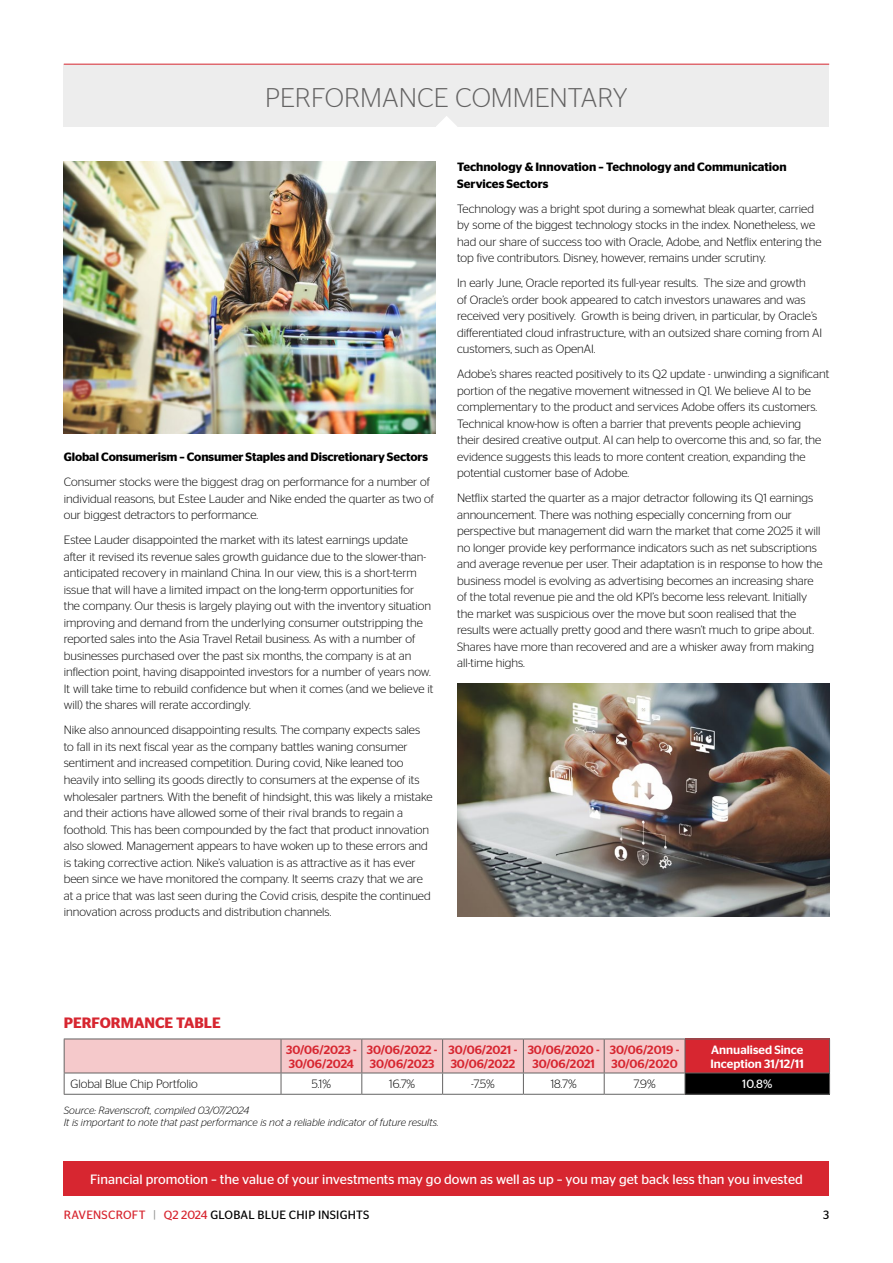
<style>
.page{position:relative;width:893px;height:1263px;background:#fff}
.page>*{position:absolute;margin:0;border:0;box-sizing:border-box;transform-origin:0 0}
.t1{font:300 27px "Stag Sans";color:#646363}
.t2{font:600 15px "Stag Sans";color:#d72630}
.t3{font:13.5px "Stag Sans";color:#fff}
.t4{font:300 12px/16.5px "Stag Sans";color:#000}
.t5{font:600 12px/16.5px "Stag Sans";letter-spacing:-.005em;color:#000}
.t6{font:500 12px/14.4px "Stag Sans";color:#d72630}
.t7{font:12px "Stag Sans";letter-spacing:.02em;color:#000}
.t8{font:500 12px/14.4px "Stag Sans";color:#fff}
.t9{font:12px "Stag Sans";color:#fff}
.t10{font:italic 300 10.5px/12px "Stag Sans";color:#000}
.s1{color:#d72630}
.s2{color:#9d9d9c}
</style>
<div class="page">
<div style="left:64px;top:1161px;width:765px;height:34px;background:#d72630"></div>
<div style="left:64px;top:65px;width:765px;height:62px;background:#ededed"></div>
<hr style="left:64px;top:64px;width:765px;height:1px;background:#d72630">
<svg style="left:436px;top:116px;width:21px;height:11px"></svg>
<div style="left:685px;top:1039px;width:145px;height:34px;background:#d72630"></div>
<div style="left:685px;top:1073px;width:145px;height:21px;background:#000"></div>
<hr style="left:64px;top:1038px;width:217px;height:1px;background:#646363">
<hr style="left:281px;top:1038px;width:81px;height:1px;background:#646363">
<hr style="left:362px;top:1038px;width:81px;height:1px;background:#646363">
<hr style="left:443px;top:1038px;width:80px;height:1px;background:#646363">
<hr style="left:523px;top:1038px;width:81px;height:1px;background:#646363">
<hr style="left:604px;top:1038px;width:81px;height:1px;background:#646363">
<hr style="left:685px;top:1038px;width:145px;height:1px;background:#646363">
<hr style="left:829px;top:1039px;width:1px;height:33px;background:#646363">
<hr style="left:685px;top:1072px;width:145px;height:1px;background:#646363">
<svg style="left:64px;top:1039px;width:622px;height:55px"></svg>
<svg style="left:829px;top:1073px;width:1px;height:21px"></svg>
<hr style="left:64px;top:1094px;width:217px;height:1px;background:#646363">
<hr style="left:281px;top:1094px;width:81px;height:1px;background:#646363">
<hr style="left:362px;top:1094px;width:81px;height:1px;background:#646363">
<hr style="left:443px;top:1094px;width:80px;height:1px;background:#646363">
<hr style="left:523px;top:1094px;width:81px;height:1px;background:#646363">
<hr style="left:604px;top:1094px;width:81px;height:1px;background:#646363">
<hr style="left:685px;top:1094px;width:145px;height:1px;background:#646363">
<img style="left:64px;top:162px;width:372px;height:272px">
<img style="left:457px;top:684px;width:372px;height:232px">
<h1 class="t1" style="left:265px;top:82px;width:364px">PERFORMANCE COMMENTARY</h1>
<p class="t5" style="left:64px;top:449px;width:366px">Global Consumerism – Consumer Staples and Discretionary Sectors</p>
<p class="t4" style="left:64px;top:474px;width:372px">Consumer stocks were the biggest drag on performance for a number of individual reasons, but Estee Lauder and Nike ended the quarter as two of our biggest detractors to performance.</p>
<p class="t4" style="left:64px;top:532px;width:371px">Estee Lauder disappointed the market with its latest earnings update after it revised its revenue sales growth guidance due to the slower-than&shy;anticipated recovery in mainland China. In our view, this is a short-term issue that will have a limited impact on the long-term opportunities for the company. Our thesis is largely playing out with the inventory situation improving and demand from the underlying consumer outstripping the reported sales into the Asia Travel Retail business. As with a number of businesses purchased over the past six months, the company is at an inflection point, having disappointed investors for a number of years now.<br>It will take time to rebuild confidence but when it comes (and we believe it will) the shares will rerate accordingly.</p>
<p class="t4" style="left:64px;top:722px;width:370px">Nike also announced disappointing results. The company expects sales to fall in its next fiscal year as the company battles waning consumer sentiment and increased competition. During covid, Nike leaned too heavily into selling its goods directly to consumers at the expense of its wholesaler partners. With the benefit of hindsight, this was likely a mistake and their actions have allowed some of their rival brands to regain a foothold. This has been compounded by the fact that product innovation also slowed. Management appears to have woken up to these errors and is taking corrective action. Nike’s valuation is as attractive as it has ever been since we have monitored the company. It seems crazy that we are at a price that was last seen during the Covid crisis, despite the continued innovation across products and distribution channels.</p>
<p class="t5" style="left:457px;top:159px;width:331px">Technology &amp; Innovation – Technology and Communication<br>Services Sectors</p>
<p class="t4" style="left:457px;top:200px;width:366px">Technology was a bright spot during a somewhat bleak quarter, carried by some of the biggest technology stocks in the index. Nonetheless, we had our share of success too with Oracle, Adobe, and Netflix entering the top five contributors. Disney, however, remains under scrutiny.</p>
<p class="t4" style="left:457px;top:275px;width:367px">In early June, Oracle reported its full-year results. The size and growth<br>of Oracle’s order book appeared to catch investors unawares and was received very positively. Growth is being driven, in particular, by Oracle’s differentiated cloud infrastructure, with an outsized share coming from AI customers, such as OpenAI.</p>
<p class="t4" style="left:457px;top:366px;width:374px">Adobe’s shares reacted positively to its Q2 update - unwinding a significant portion of the negative movement witnessed in Q1. We believe AI to be complementary to the product and services Adobe offers its customers.<br>Technical know-how is often a barrier that prevents people achieving<br>their desired creative output. AI can help to overcome this and, so far, the evidence suggests this leads to more content creation, expanding the potential customer base of Adobe.</p>
<p class="t4" style="left:457px;top:490px;width:367px">Netflix started the quarter as a major detractor following its Q1 earnings announcement. There was nothing especially concerning from our perspective but management did warn the market that come 2025 it will no longer provide key performance indicators such as net subscriptions and average revenue per user. Their adaptation is in response to how the business model is evolving as advertising becomes an increasing share of the total revenue pie and the old KPI’s become less relevant. Initially the market was suspicious over the move but soon realised that the results were actually pretty good and there wasn’t much to gripe about.<br>Shares have more than recovered and are a whisker away from making all-time highs.</p>
<p class="t2" style="left:64px;top:1014px;width:159px">PERFORMANCE TABLE</p>
<p class="t6" style="left:286px;top:1042px;width:72px">30/06/2023 -<br>30/06/2024</p>
<p class="t6" style="left:367px;top:1042px;width:72px">30/06/2022 -<br>30/06/2023</p>
<p class="t6" style="left:449px;top:1042px;width:70px">30/06/2021 -<br>30/06/2022</p>
<p class="t6" style="left:528px;top:1042px;width:74px;text-align:center">30/06/2020 -<br>30/06/2021</p>
<p class="t6" style="left:610px;top:1042px;width:71px">30/06/2019 -<br>30/06/2020</p>
<p class="t8" style="left:710px;top:1042px;width:95px">Annualised Since<br>Inception 31/12/11</p>
<p class="t4" style="left:71px;top:1076px;width:129px">Global Blue Chip Portfolio</p>
<p class="t4" style="left:312px;top:1076px;width:21px">5.1%</p>
<p class="t4" style="left:389px;top:1076px;width:28px">16.7%</p>
<p class="t4" style="left:471px;top:1076px;width:25px">-7.5%</p>
<p class="t4" style="left:551px;top:1076px;width:28px">18.7%</p>
<p class="t4" style="left:634px;top:1076px;width:24px">7.9%</p>
<p class="t9" style="left:742px;top:1077px;width:32px">10.8%</p>
<p class="t10" style="left:64px;top:1104px;width:376px">Source: Ravenscroft, compiled 03/07/2024<br>It is important to note that past performance is not a reliable indicator of future results.</p>
<p class="t3" style="left:90px;top:1171px;width:714px">Financial promotion – the value of your investments may go down as well as up – you may get back less than you invested</p>
<p class="t7" style="left:64px;top:1208px;width:307px"><span class="s1">RAVENSCROFT</span> <span class="s2">|</span> <span class="s1">Q2 2024</span> GLOBAL BLUE CHIP INSIGHTS</p>
<p class="t7" style="left:823px;top:1208px;width:8px">3</p>
</div>
